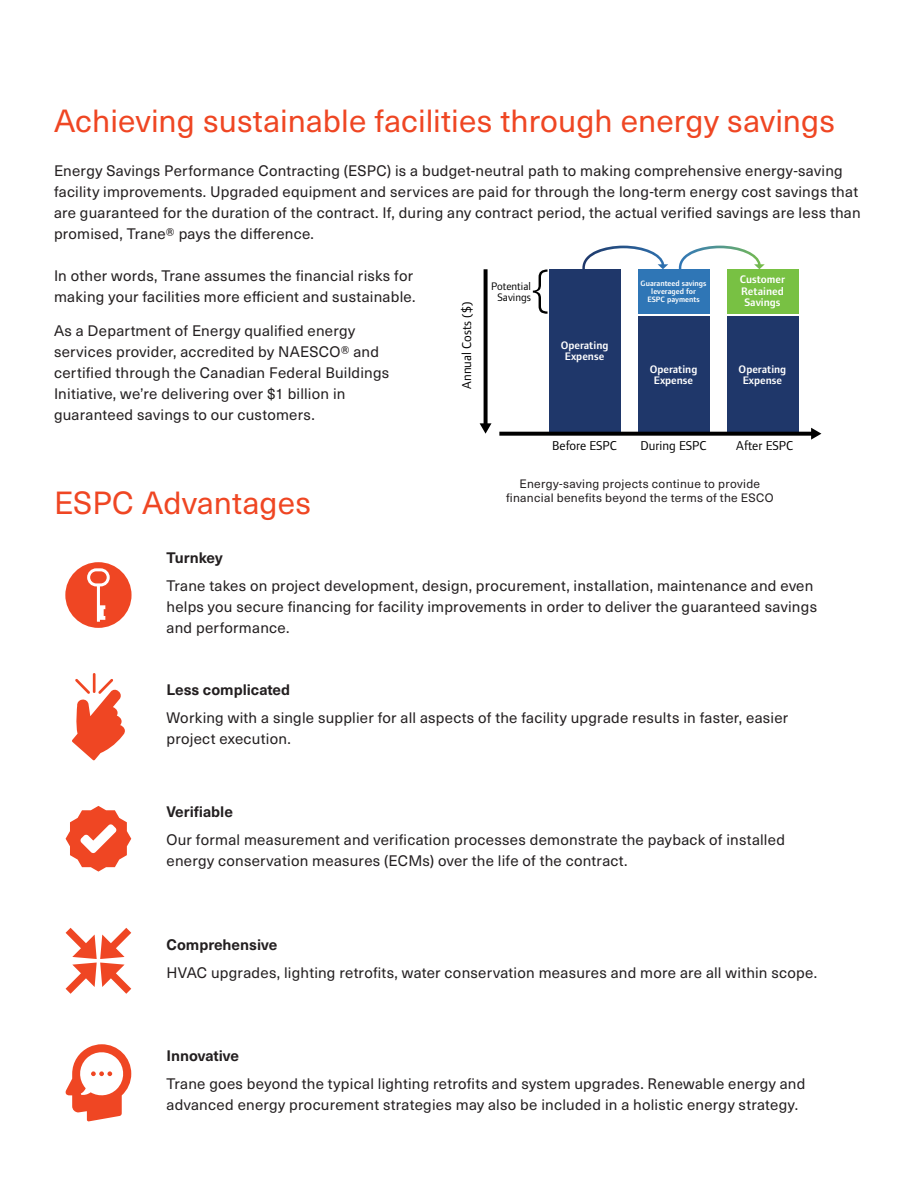
<style>
.page{position:relative;width:918px;height:1188px;background:#fff}
.page>*{position:absolute;margin:0;border:0;box-sizing:border-box;transform-origin:0 0}
.t1{font:31.5px "Neue Haas Unica W1 G";letter-spacing:.005em;color:#ef4623}
.t2{font:15px/21px "Neue Haas Unica W1 G";letter-spacing:.015em;color:#231f20}
.t3{font:700 15px "Neue Haas Unica W1 G";color:#231f20}
.t4{font:13.35px "Foundry Form Sans";color:#000}
.t5{font:12px/14.4px "Neue Haas Unica W1 G";letter-spacing:.025em;color:#231f20;text-align:center}
.t6{font:600 11.25px/11.2px "Foundry Form Sans";color:#fff;text-align:center}
.t7{font:11.25px/11.2px "Foundry Form Sans";color:#000;text-align:center}
.t8{font:600 7.95px/7.9px "Foundry Form Sans";color:#fff;text-align:center}
</style>
<div class="page">
<div style="left:638px;top:316px;width:71px;height:118px;background:#1f376a"></div>
<div style="left:727px;top:316px;width:71px;height:118px;background:#1f376a"></div>
<div style="left:638px;top:269px;width:71px;height:45px;background:#2f76b6"></div>
<div style="left:727px;top:269px;width:71px;height:45px;background:#78c143"></div>
<div style="left:549px;top:269px;width:71px;height:165px;background:#1f376a"></div>
<svg style="left:582px;top:246px;width:86px;height:23px"></svg>
<svg style="left:679px;top:246px;width:86px;height:23px"></svg>
<svg style="left:484px;top:269px;width:4px;height:154px"></svg>
<svg style="left:480px;top:423px;width:12px;height:11px"></svg>
<svg style="left:499px;top:432px;width:312px;height:4px"></svg>
<svg style="left:811px;top:428px;width:10px;height:12px"></svg>
<svg style="left:533px;top:269px;width:15px;height:45px"></svg>
<svg style="left:65px;top:562px;width:67px;height:66px"></svg>
<hr style="left:93px;top:673px;width:3px;height:20px;background:#ef4623">
<svg style="left:72px;top:679px;width:53px;height:81px"></svg>
<svg style="left:66px;top:806px;width:65px;height:66px"></svg>
<svg style="left:66px;top:928px;width:65px;height:66px"></svg>
<svg style="left:65px;top:1044px;width:66px;height:78px"></svg>
<h1 class="t1" style="left:54px;top:98px;width:783px">Achieving sustainable facilities through energy savings</h1>
<p class="t2" style="left:54px;top:159px;width:808px">Energy Savings Performance Contracting (ESPC) is a budget-neutral path to making comprehensive energy-saving facility improvements. Upgraded equipment and services are paid for through the long-term energy cost savings that are guaranteed for the duration of the contract. If, during any contract period, the actual verified savings are less than promised, Trane® pays the difference.</p>
<p class="t2" style="left:54px;top:264px;width:363px">In other words, Trane assumes the financial risks for making your facilities more efficient and sustainable.</p>
<p class="t2" style="left:54px;top:320px;width:337px">As a Department of Energy qualified energy services provider, accredited by NAESCO® and certified through the Canadian Federal Buildings Initiative, we’re delivering over $1 billion in guaranteed savings to our customers.</p>
<p class="t6" style="left:740px;top:274px;width:47px;text-align:justify">Customer Retained Savings</p>
<p class="t8" style="left:641px;top:279px;width:67px">Guaranteed savings leveraged for<br>ESPC payments</p>
<p class="t7" style="left:491px;top:280px;width:41px">Potential<br>Savings</p>
<p class="t4" style="left:459px;top:389px;width:89px;rotate:-90deg">Annual Costs ($)</p>
<p class="t6" style="left:561px;top:340px;width:49px">Operating<br>Expense</p>
<p class="t6" style="left:650px;top:363px;width:49px">Operating<br>Expense</p>
<p class="t6" style="left:739px;top:363px;width:49px">Operating<br>Expense</p>
<h1 class="t1" style="left:54px;top:479px;width:258px">ESPC Advantages</h1>
<p class="t4" style="left:552px;top:438px;width:66px">Before ESPC</p>
<p class="t4" style="left:641px;top:438px;width:68px">During ESPC</p>
<p class="t4" style="left:736px;top:438px;width:58px">A er ESPC</p>
<p class="t5" style="left:506px;top:476px;width:269px">Energy-saving projects continue to provide financial benefits beyond the terms of the ESCO</p>
<p class="t3" style="left:167px;top:546px;width:58px">Turnkey</p>
<p class="t2" style="left:167px;top:574px;width:652px">Trane takes on project development, design, procurement, installation, maintenance and even helps you secure financing for facility improvements in order to deliver the guaranteed savings and performance.</p>
<p class="t3" style="left:167px;top:679px;width:125px">Less complicated</p>
<p class="t2" style="left:167px;top:706px;width:623px">Working with a single supplier for all aspects of the facility upgrade results in faster, easier project execution.</p>
<p class="t3" style="left:167px;top:801px;width:68px">Verifiable</p>
<p class="t2" style="left:167px;top:828px;width:620px">Our formal measurement and verification processes demonstrate the payback of installed energy conservation measures (ECMs) over the life of the contract.</p>
<p class="t3" style="left:167px;top:933px;width:112px">Comprehensive</p>
<p class="t2" style="left:167px;top:961px;width:652px">HVAC upgrades, lighting retrofits, water conservation measures and more are all within scope.</p>
<p class="t3" style="left:167px;top:1045px;width:74px">Innovative</p>
<p class="t2" style="left:167px;top:1073px;width:640px">Trane goes beyond the typical lighting retrofits and system upgrades. Renewable energy and advanced energy procurement strategies may also be included in a holistic energy strategy.</p>
</div>
